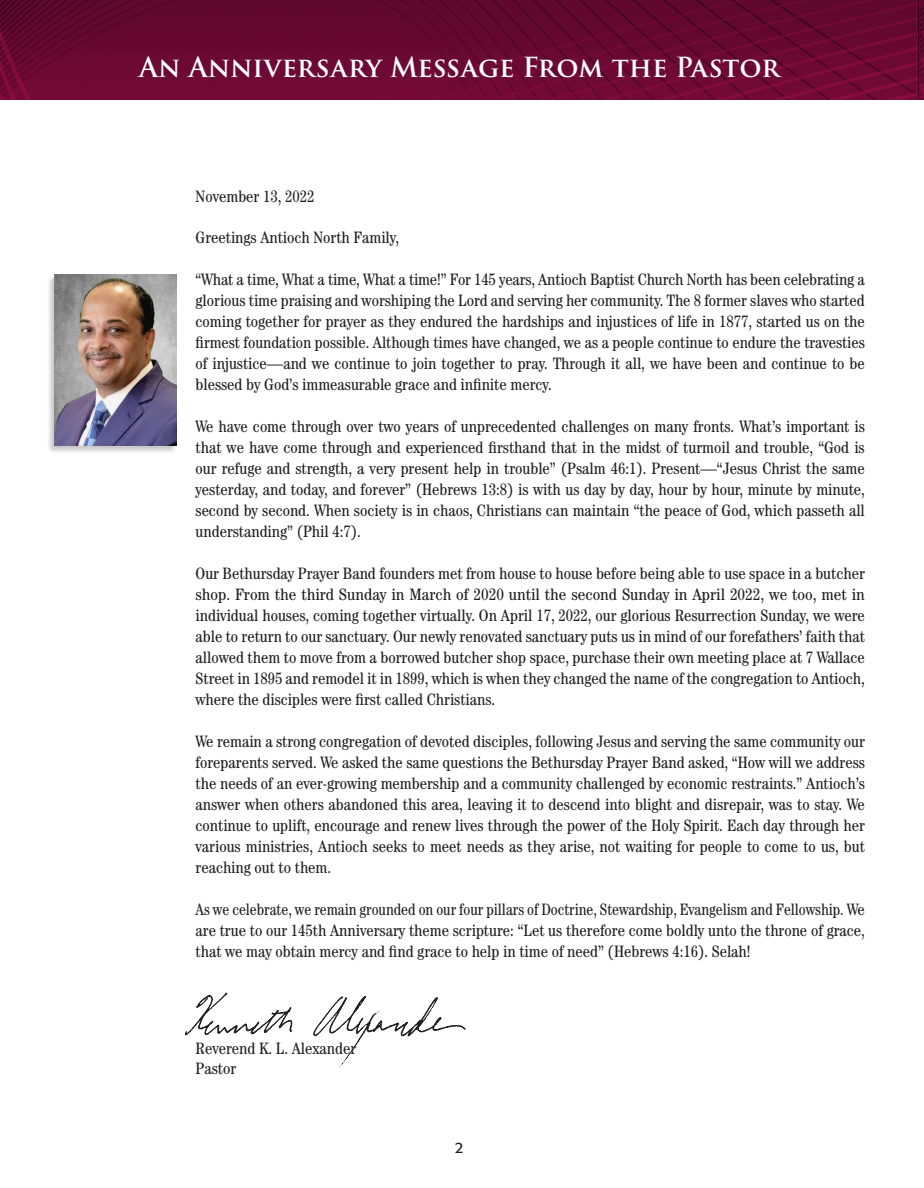
<style>
.page{position:relative;width:924px;height:1188px;background:#fff}
.page>*{position:absolute;margin:0;border:0;box-sizing:border-box;transform-origin:0 0}
.t1{font:600 27px "Trajan Pro 3";color:#fff}
.t2{font:condensed 16.5px/21px "Century";color:#231f20;text-align:justify}
.t3{font:condensed 16.5px/21px "Century";color:#231f20;text-align:justify;scale:.94 1}
.t4{font:15px "Formata";color:#231f20}
</style>
<div class="page">
<img style="left:0;top:0;width:924px;height:99px">
<div style="left:46px;top:274px;width:132px;height:180px;background:#231f20;opacity:.25"></div>
<img style="left:54px;top:274px;width:122px;height:171px">
<img style="left:184px;top:992px;width:282px;height:76px">
<p class="t1" style="left:139px;top:48px;width:642px">An Anniversary Message From the Pastor</p>
<p class="t2" style="left:196px;top:186px;width:120px">November 13, 2022</p>
<p class="t2" style="left:196px;top:227px;width:205px">Greetings Antioch North Family,</p>
<p class="t2" style="left:196px;top:269px;width:671px">“What a time, What a time, What a time!” For 145 years, Antioch Baptist Church North has been celebrating a glorious time praising and worshiping the Lord and serving her community. The 8 former slaves who started coming together for prayer as they endured the hardships and injustices of life in 1877, started us on the firmest foundation possible. Although times have changed, we as a people continue to endure the travesties of injustice—and we continue to join together to pray. Through it all, we have been and continue to be blessed by God’s immeasurable grace and infinite mercy.</p>
<p class="t2" style="left:196px;top:416px;width:671px">We have come through over two years of unprecedented challenges on many fronts. What’s important is that we have come through and experienced firsthand that in the midst of turmoil and trouble, “God is our refuge and strength, a very present help in trouble” (Psalm 46:1). Present—“Jesus Christ the same yesterday, and today, and forever” (Hebrews 13:8) is with us day by day, hour by hour, minute by minute, second by second. When society is in chaos, Christians can maintain “the peace of God, which passeth all understanding” (Phil 4:7).</p>
<p class="t2" style="left:196px;top:563px;width:671px">Our Bethursday Prayer Band founders met from house to house before being able to use space in a butcher shop. From the third Sunday in March of 2020 until the second Sunday in April 2022, we too, met in individual houses, coming together virtually. On April 17, 2022, our glorious Resurrection Sunday, we were able to return to our sanctuary. Our newly renovated sanctuary puts us in mind of our forefathers’ faith that allowed them to move from a borrowed butcher shop space, purchase their own meeting place at 7 Wallace Street in 1895 and remodel it in 1899, which is when they changed the name of the congregation to Antioch, where the disciples were first called Christians.</p>
<p class="t2" style="left:196px;top:731px;width:671px">We remain a strong congregation of devoted disciples, following Jesus and serving the same community our foreparents served. We asked the same questions the Bethursday Prayer Band asked, “How will we address the needs of an ever-growing membership and a community challenged by economic restraints.” Antioch’s answer when others abandoned this area, leaving it to descend into blight and disrepair, was to stay. We continue to uplift, encourage and renew lives through the power of the Holy Spirit. Each day through her various ministries, Antioch seeks to meet needs as they arise, not waiting for people to come to us, but reaching out to them.</p>
<p class="t3" style="left:196px;top:899px;width:714px">As we celebrate, we remain grounded on our four pillars of Doctrine, Stewardship, Evangelism and Fellowship. We are true to our 145th Anniversary theme scripture: “Let us therefore come boldly unto the throne of grace, that we may obtain mercy and find grace to help in time of need” (Hebrews 4:16). Selah!</p>
<p class="t2" style="left:196px;top:1038px;width:162px">Reverend K. L. Alexander</p>
<p class="t2" style="left:196px;top:1058px;width:42px">Pastor</p>
<p class="t4" style="left:455px;top:1139px;width:10px">2</p>
</div>
